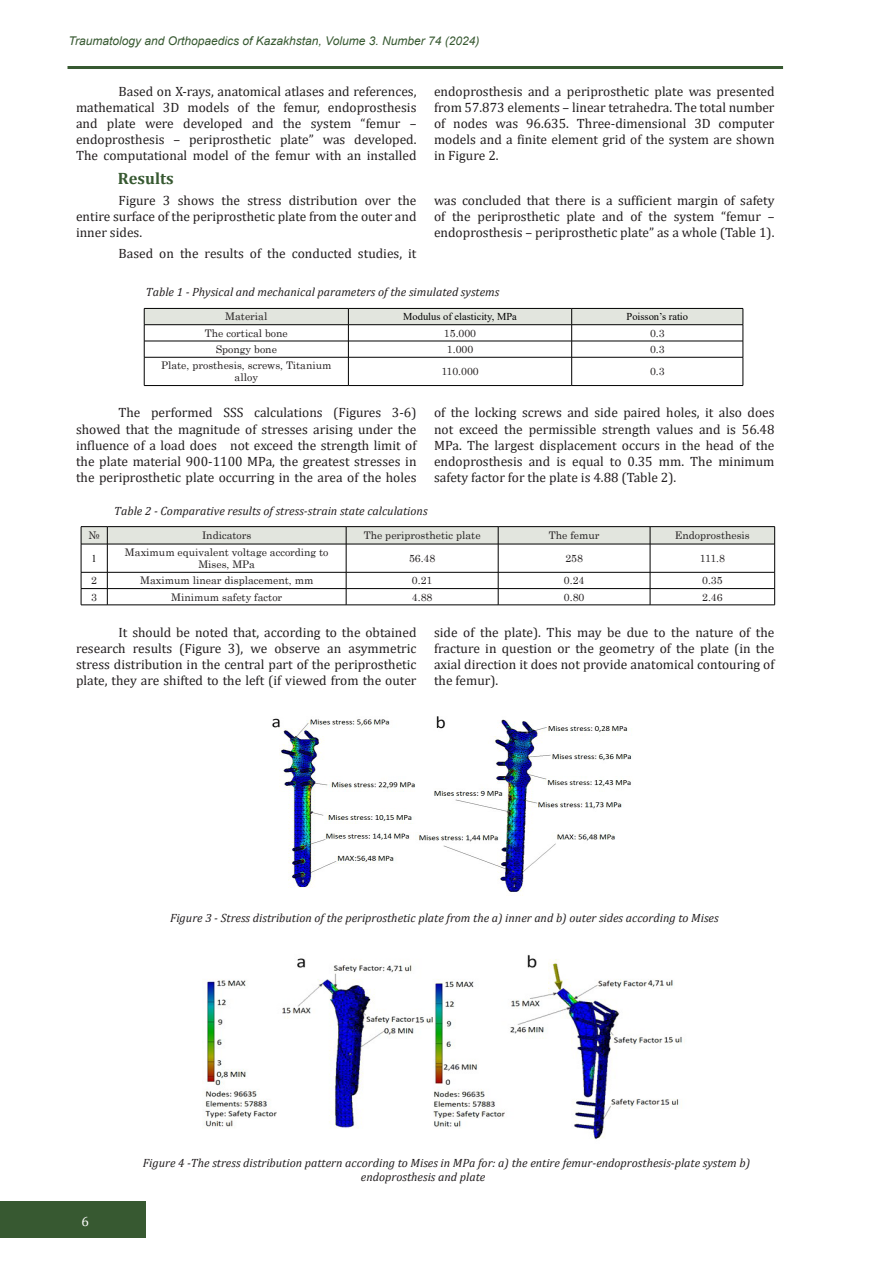
<style>
.page{position:relative;width:893px;height:1263px;background:#fff}
.page>*{position:absolute;margin:0;border:0;box-sizing:border-box;transform-origin:0 0}
.Литература{font:700 16.5px "Cambria";color:#375931}
.t1{font:13.5px/16.2px "Cambria";color:#231f20;text-align:justify}
.t2{font:13.5px "Cambria";color:#fff}
.Название_рисунка{font:italic 12px/14.4px "Cambria";color:#231f20}
.t3{font:italic 12px "Arial";color:#375931}
.Стиль_для_таблицы_ос{font:10.5px/12px "Century";color:#231f20;text-align:center}
.Стиль_для_таблицы_ос-2{font:10.5px "Times New Roman";color:#000}
</style>
<div class="page">
<div style="left:0;top:1202px;width:146px;height:36px;background:#375931"></div>
<hr style="left:68px;top:66px;width:715px;height:3px;background:#375931">
<svg style="left:144px;top:308px;width:600px;height:77px"></svg>
<hr style="left:144px;top:385px;width:204px;height:1px;background:#000">
<hr style="left:348px;top:385px;width:224px;height:1px;background:#000">
<hr style="left:572px;top:385px;width:171px;height:1px;background:#000">
<svg style="left:81px;top:526px;width:694px;height:80px"></svg>
<hr style="left:107px;top:605px;width:239px;height:1px;background:#000">
<hr style="left:346px;top:605px;width:152px;height:1px;background:#000">
<hr style="left:498px;top:605px;width:152px;height:1px;background:#000">
<hr style="left:650px;top:605px;width:125px;height:1px;background:#000">
<img style="left:272px;top:716px;width:360px;height:180px">
<img style="left:202px;top:954px;width:483px;height:185px">
<p class="t3" style="left:69px;top:33px;width:412px">Traumatology and Orthopаedics of Kazakhstan, Volume 3. Number 74 (2024)</p>
<p class="t1" style="left:76px;top:83px;width:342px;text-indent:43px">Based on X-rays, anatomical atlases and references, mathematical 3D models of the femur, endoprosthesis and plate were developed and the system “femur – endoprosthesis – periprosthetic plate” was developed.<br>The computational model of the femur with an installed</p>
<p class="t1" style="left:434px;top:83px;width:342px">endoprosthesis and a periprosthetic plate was presented from 57.873 elements – linear tetrahedra. The total number of nodes was 96.635. Three-dimensional 3D computer models and a finite element grid of the system are shown in Figure 2.</p>
<p class="Литература" style="left:118px;top:167px;width:57px">Results</p>
<p class="t1" style="left:76px;top:192px;width:342px;text-indent:43px">Figure 3 shows the stress distribution over the entire surface of the periprosthetic plate from the outer and inner sides.</p>
<p class="t1" style="left:119px;top:245px;width:299px">Based on the results of the conducted studies, it</p>
<p class="t1" style="left:434px;top:192px;width:342px">was concluded that there is a sufficient margin of safety of the periprosthetic plate and of the system “femur – endoprosthesis – periprosthetic plate” as a whole (Table 1).</p>
<p class="Название_рисунка" style="left:146px;top:284px;width:355px">Table 1 - Physical and mechanical parameters of the simulated systems</p>
<p class="Стиль_для_таблицы_ос" style="left:225px;top:310px;width:44px">Material</p>
<p class="Стиль_для_таблицы_ос-2" style="left:403px;top:309px;width:115px">Modulus of elasticity, MPa</p>
<p class="Стиль_для_таблицы_ос-2" style="left:626px;top:309px;width:63px">Poisson’s ratio</p>
<p class="Стиль_для_таблицы_ос" style="left:205px;top:326px;width:85px">The cortical bone</p>
<p class="Стиль_для_таблицы_ос" style="left:444px;top:326px;width:34px">15.000</p>
<p class="Стиль_для_таблицы_ос" style="left:650px;top:326px;width:16px">0.3</p>
<p class="Стиль_для_таблицы_ос" style="left:216px;top:342px;width:63px">Spongy bone</p>
<p class="Стиль_для_таблицы_ос" style="left:447px;top:342px;width:28px">1.000</p>
<p class="Стиль_для_таблицы_ос" style="left:650px;top:342px;width:16px">0.3</p>
<p class="Стиль_для_таблицы_ос" style="left:161px;top:359px;width:172px">Plate, prosthesis, screws, Titanium alloy</p>
<p class="Стиль_для_таблицы_ос" style="left:441px;top:365px;width:39px">110.000</p>
<p class="Стиль_для_таблицы_ос" style="left:650px;top:365px;width:16px">0.3</p>
<p class="t1" style="left:76px;top:405px;width:342px;text-indent:43px">The performed SSS calculations (Figures 3-6) showed that the magnitude of stresses arising under the influence of a load does not exceed the strength limit of the plate material 900-1100 MPa, the greatest stresses in the periprosthetic plate occurring in the area of the holes</p>
<p class="t1" style="left:434px;top:405px;width:342px">of the locking screws and side paired holes, it also does not exceed the permissible strength values and is 56.48<br>MPa. The largest displacement occurs in the head of the endoprosthesis and is equal to 0.35 mm. The minimum safety factor for the plate is 4.88 (Table 2).</p>
<p class="Название_рисунка" style="left:114px;top:503px;width:315px">Table 2 - Comparative results of stress-strain state calculations</p>
<p class="Стиль_для_таблицы_ос" style="left:89px;top:528px;width:13px">№</p>
<p class="Стиль_для_таблицы_ос" style="left:202px;top:528px;width:51px">Indicators</p>
<p class="Стиль_для_таблицы_ос" style="left:364px;top:528px;width:118px">The periprosthetic plate</p>
<p class="Стиль_для_таблицы_ос" style="left:549px;top:528px;width:52px">The femur</p>
<p class="Стиль_для_таблицы_ос" style="left:675px;top:528px;width:76px">Endoprosthesis</p>
<p class="Стиль_для_таблицы_ос-2" style="left:92px;top:551px;width:7px">1</p>
<p class="Стиль_для_таблицы_ос" style="left:125px;top:545px;width:205px">Maximum equivalent voltage according to<br>Mises, MPa</p>
<p class="Стиль_для_таблицы_ос" style="left:409px;top:551px;width:28px">56.48</p>
<p class="Стиль_для_таблицы_ос" style="left:565px;top:551px;width:19px">258</p>
<p class="Стиль_для_таблицы_ос" style="left:700px;top:551px;width:27px">111.8</p>
<p class="Стиль_для_таблицы_ос" style="left:91px;top:574px;width:7px">2</p>
<p class="Стиль_для_таблицы_ос" style="left:140px;top:574px;width:175px">Maximum linear displacement, mm</p>
<p class="Стиль_для_таблицы_ос" style="left:412px;top:574px;width:22px">0.21</p>
<p class="Стиль_для_таблицы_ос" style="left:564px;top:574px;width:22px">0.24</p>
<p class="Стиль_для_таблицы_ос" style="left:702px;top:574px;width:22px">0.35</p>
<p class="Стиль_для_таблицы_ос" style="left:91px;top:590px;width:7px">3</p>
<p class="Стиль_для_таблицы_ос" style="left:171px;top:590px;width:113px">Minimum safety factor</p>
<p class="Стиль_для_таблицы_ос" style="left:412px;top:590px;width:22px">4.88</p>
<p class="Стиль_для_таблицы_ос" style="left:564px;top:590px;width:22px">0.80</p>
<p class="Стиль_для_таблицы_ос" style="left:702px;top:590px;width:22px">2.46</p>
<p class="t1" style="left:76px;top:624px;width:342px;text-indent:43px">It should be noted that, according to the obtained research results (Figure 3), we observe an asymmetric stress distribution in the central part of the periprosthetic plate, they are shifted to the left (if viewed from the outer</p>
<p class="t1" style="left:434px;top:624px;width:342px">side of the plate). This may be due to the nature of the fracture in question or the geometry of the plate (in the axial direction it does not provide anatomical contouring of the femur).</p>
<p class="Название_рисунка" style="left:170px;top:910px;width:550px">Figure 3 - Stress distribution of the periprosthetic plate from the a) inner and b) outer sides according to Mises</p>
<p class="t2" style="left:81px;top:1213px;width:9px">6</p>
<p class="Название_рисунка" style="left:361px;top:1155px;width:391px;text-indent:-218px">Figure 4 -The stress distribution pattern according to Mises in MPa for: a) the entire femur-endoprosthesis-plate system b) endoprosthesis and plate</p>
</div>
